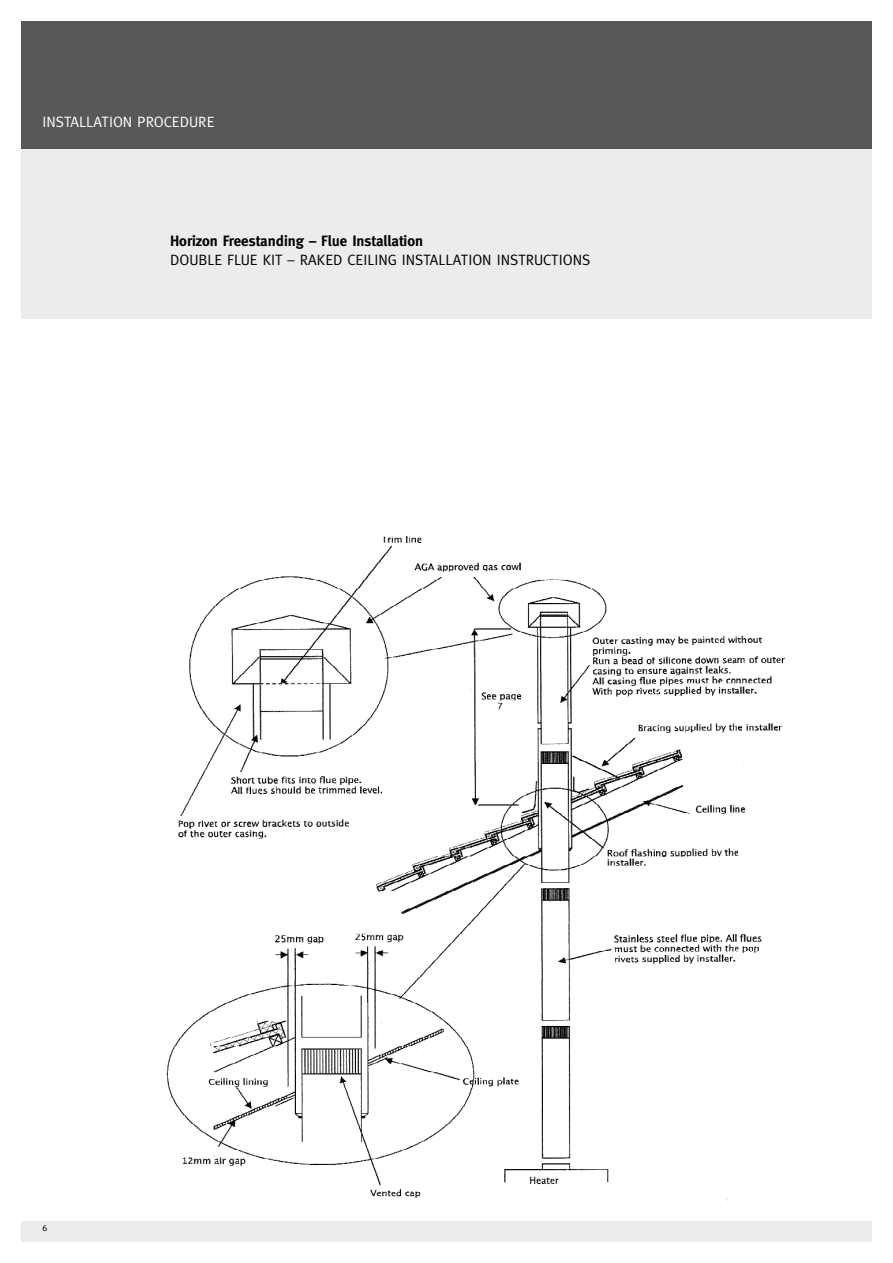
<style>
.page{position:relative;width:893px;height:1263px;background:#fff}
.page>*{position:absolute;margin:0;border:0;box-sizing:border-box;transform-origin:0 0}
.t1{font:15px "Meta";color:#000}
.t2{font:700 15px "Meta";color:#000}
.t3{font:15px "Meta";color:#fff}
.t4{font:9px "Meta";color:#000}
</style>
<div class="page">
<div style="left:21px;top:106px;width:851px;height:1136px;background:#ececed"></div>
<hr style="left:21px;top:1220px;width:851px;height:1px;background:#fff">
<div style="left:21px;top:21px;width:851px;height:128px;background:#58585a"></div>
<div style="left:0;top:319px;width:893px;height:901px;background:#fff"></div>
<img style="left:166px;top:536px;width:619px;height:665px">
<p class="t3" style="left:43px;top:113px;width:173px">INSTALLATION PROCEDURE</p>
<p class="t2" style="left:170px;top:232px;width:255px">Horizon Freestanding – Flue Installation</p>
<p class="t1" style="left:170px;top:251px;width:422px">DOUBLE FLUE KIT – RAKED CEILING INSTALLATION INSTRUCTIONS</p>
<p class="t4" style="left:43px;top:1222px;width:6px">6</p>
</div>
